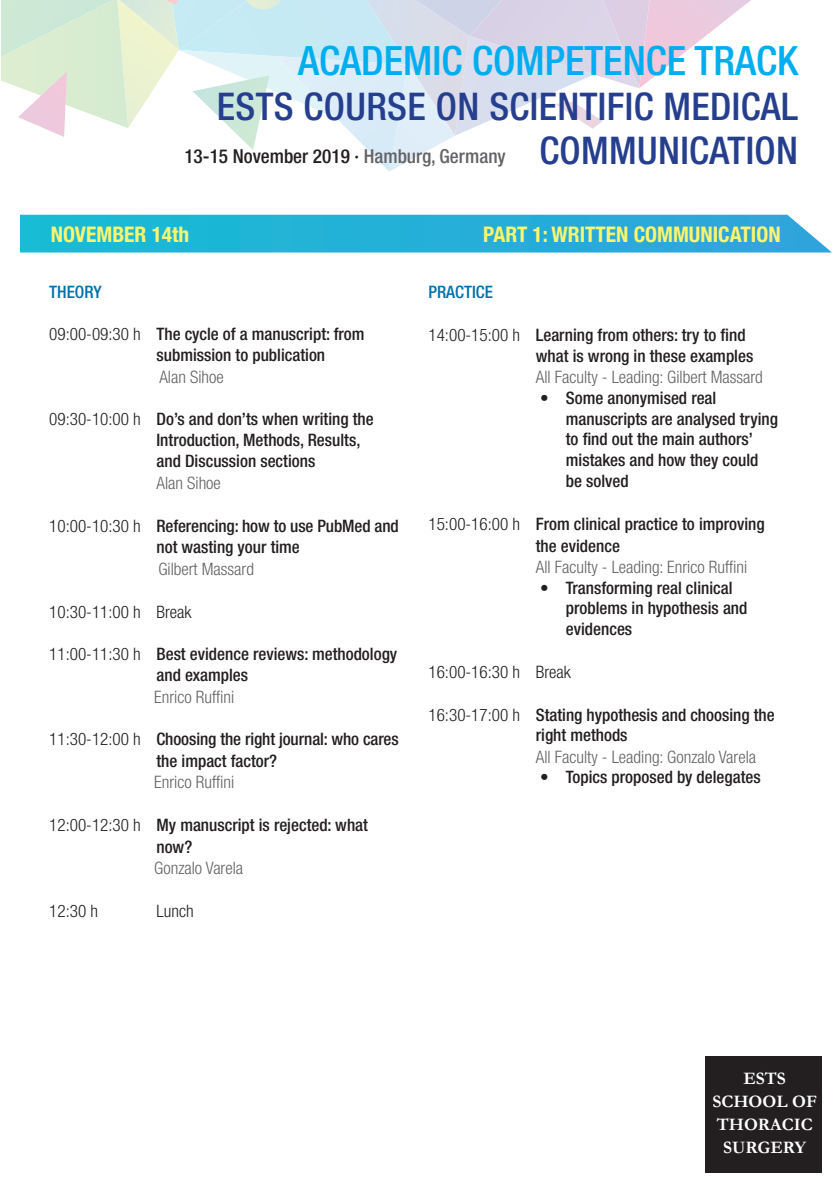
<style>
.page{position:relative;width:840px;height:1191px;background:#fff}
.page>*{position:absolute;margin:0;border:0;box-sizing:border-box;transform-origin:0 0}
.t1{font:500 condensed 40.4px "Helvetica Neue LT Com";color:#00aeef}
.t2{font:500 condensed 38.2px "Helvetica Neue LT Com";letter-spacing:.01em;color:#253f8e}
.t3{font:700 condensed 21.4px "Helvetica Neue";color:#fff46d}
.t4{font:500 condensed 19.2px "Helvetica Neue LT Com";color:#231f20}
.t5{font:700 17.6px/23px "Garamond";color:#fff;text-align:center}
.t6{font:500 condensed 17.2px/21.4px "Helvetica Neue LT Com";color:#231f20}
.t7{font:300 condensed 17.2px "Helvetica Neue LT Com";color:#636366}
.t8{font:300 condensed 17.2px "Helvetica Neue LT Com";color:#231f20}
.t9{font:500 condensed 17.2px "Helvetica Neue LT Com";color:#0071aa}
.s1{color:#636366}
.s2{font-size:38.2px;color:#253f8e}
.s3{font-weight:300}
</style>
<div class="page">
<svg style="left:1px;top:0;width:750px;height:172px"></svg>
<svg style="left:20px;top:215px;width:811px;height:37px;background:#29b2d8"></svg>
<div style="left:705px;top:1056px;width:116px;height:116px;background:#231f20"></div>
<h1 class="t1" style="left:298px;top:36px;width:501px">ACADEMIC COMPETENCE TRACK</h1>
<h2 class="t2" style="left:217px;top:83px;width:582px">ESTS COURSE ON SCIENTIFIC MEDICAL</h2>
<p class="t4" style="left:184px;top:145px;width:615px">13-15 November 2019 · <span class="s1">Hamburg, Germany</span> <span class="s2">COMMUNICATION</span></p>
<p class="t3" style="left:51px;top:216px;width:140px">NOVEMBER 14th</p>
<p class="t3" style="left:483px;top:216px;width:299px">PART 1: WRITTEN COMMUNICATION</p>
<p class="t9" style="left:49px;top:281px;width:54px">THEORY</p>
<p class="t6" style="left:156px;top:323px;width:209px;text-indent:-107px"><span class="s3">09:00-09:30 h</span> The cycle of a manuscript: from submission to publication</p>
<p class="t7" style="left:159px;top:366px;width:66px">Alan Sihoe</p>
<p class="t6" style="left:156px;top:409px;width:219px;text-indent:-107px"><span class="s3">09:30-10:00 h</span> Do’s and don’ts when writing the<br>Introduction, Methods, Results, and Discussion sections</p>
<p class="t7" style="left:156px;top:473px;width:66px">Alan Sihoe</p>
<p class="t6" style="left:49px;top:515px;width:351px;text-align:center"><span class="s3">10:00-10:30 h</span> Referencing: how to use PubMed and not wasting your time</p>
<p class="t7" style="left:158px;top:559px;width:97px">Gilbert Massard</p>
<p class="t8" style="left:49px;top:601px;width:144px">10:30-11:00 h Break</p>
<p class="t6" style="left:156px;top:644px;width:242px;line-height:20.6px;text-indent:-107px"><span class="s3">11:00-11:30 h</span> Best evidence reviews: methodology and examples</p>
<p class="t7" style="left:154px;top:686px;width:81px">Enrico Ruffini</p>
<p class="t6" style="left:156px;top:728px;width:243px;text-indent:-107px"><span class="s3">11:30-12:00 h</span> Choosing the right journal: who cares the impact factor?</p>
<p class="t7" style="left:154px;top:772px;width:81px">Enrico Ruffini</p>
<p class="t6" style="left:156px;top:814px;width:213px;text-indent:-107px"><span class="s3">12:00-12:30 h</span> My manuscript is rejected: what now?</p>
<p class="t7" style="left:154px;top:858px;width:90px">Gonzalo Varela</p>
<p class="t8" style="left:49px;top:901px;width:50px">12:30 h</p>
<p class="t8" style="left:156px;top:901px;width:39px">Lunch</p>
<p class="t9" style="left:428px;top:281px;width:66px">PRACTICE</p>
<p class="t6" style="left:535px;top:323px;width:219px;text-indent:-107px"><span class="s3">14:00-15:00 h</span> Learning from others: try to find what is wrong in these examples</p>
<p class="t7" style="left:535px;top:367px;width:228px">All Faculty - Leading: Gilbert Massard</p>
<p class="t6" style="left:565px;top:387px;width:213px;line-height:20.8px;text-indent:-26px">• Some anonymised real manuscripts are analysed trying to find out the main authors’ mistakes and how they could be solved</p>
<p class="t6" style="left:535px;top:513px;width:230px;text-indent:-107px"><span class="s3">15:00-16:00 h</span> From clinical practice to improving the evidence</p>
<p class="t7" style="left:535px;top:557px;width:213px">All Faculty - Leading: Enrico Ruffini</p>
<p class="t6" style="left:565px;top:577px;width:183px;line-height:20.6px;text-indent:-26px">• Transforming real clinical problems in hypothesis and evidences</p>
<p class="t8" style="left:428px;top:661px;width:144px">16:00-16:30 h Break</p>
<p class="t6" style="left:535px;top:704px;width:240px;line-height:20.6px;text-indent:-107px"><span class="s3">16:30-17:00 h</span> Stating hypothesis and choosing the right methods</p>
<p class="t7" style="left:535px;top:746px;width:222px">All Faculty - Leading: Gonzalo Varela</p>
<p class="t6" style="left:539px;top:766px;width:222px">• Topics proposed by delegates</p>
<p class="t5" style="left:712px;top:1066px;width:106px">ESTS<br>SCHOOL OF</p>
<p class="t5" style="left:716px;top:1112px;width:97px">THORACIC<br>SURGERY</p>
</div>
